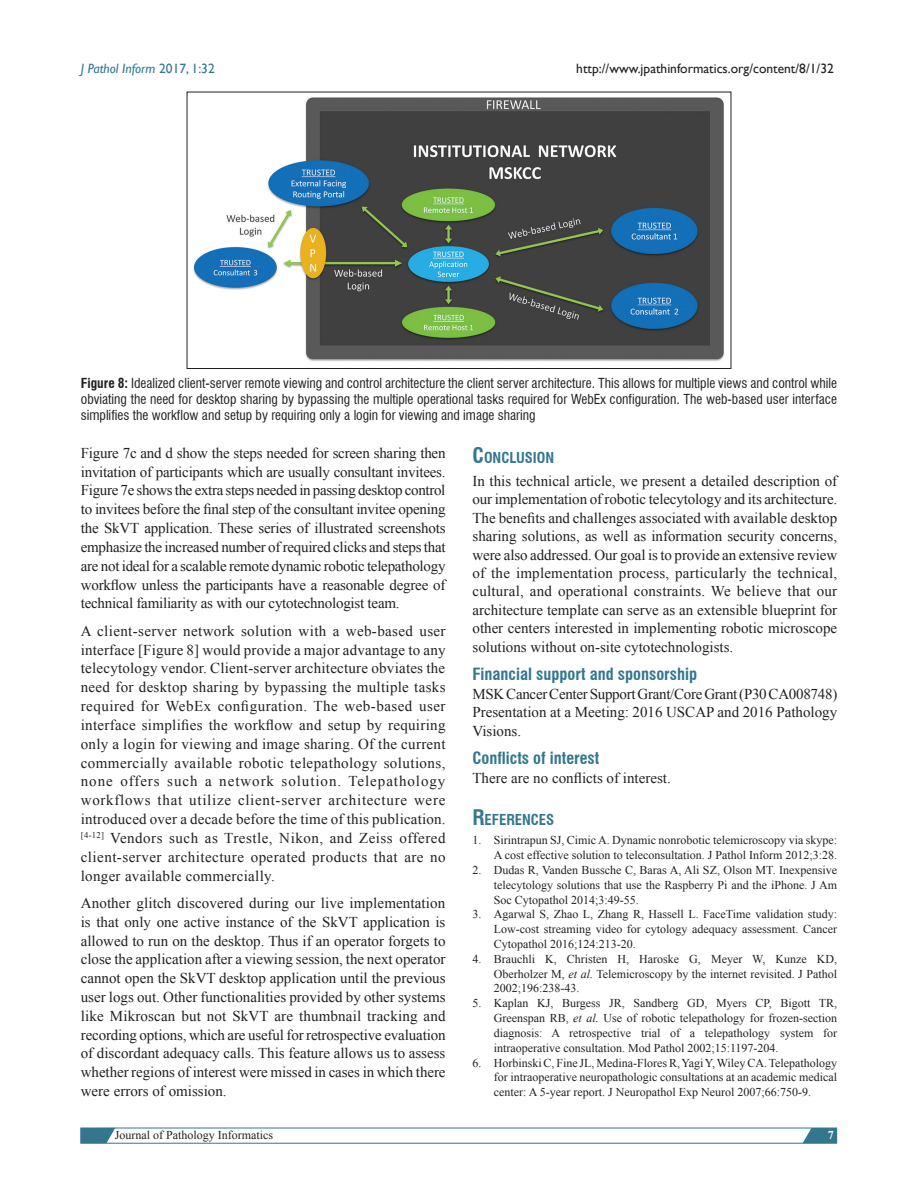
<style>
.page{position:relative;width:918px;height:1188px;background:#fff}
.page>*{position:absolute;margin:0;border:0;box-sizing:border-box;transform-origin:0 0}
.t1{font:700 condensed 16.5px "Swiss 721 BT";color:#33778f}
.TX{font:15px/18.9px "Times New Roman";color:#231f20;text-align:justify}
.t2{font:700 condensed 14.7px "Swiss 721 BT";color:#33778f}
.FGC{font:condensed 13.5px/16.2px "Swiss 721 BT";color:#231f20;text-align:justify}
.t3{font:13.5px "Gill Sans";color:#231f20}
.t4{font:italic 13.5px "Gill Sans";color:#33778f}
.REF{font:12px/14.9px "Times New Roman";color:#231f20;text-align:justify}
.t5{font:700 12px "Times New Roman";color:#fff}
.s1{font-style:normal}
.s2{font-weight:700}
.s3{font-size:21px}
.s4{font-style:italic}
</style>
<div class="page">
<svg style="left:80px;top:1128px;width:758px;height:16px"></svg>
<img style="left:193px;top:97px;width:532px;height:265px">
<div style="left:187px;top:92px;width:544px;height:277px;border:1px solid #231f20"></div>
<p class="t4" style="left:81px;top:61px;width:135px">J Pathol Inform <span class="s1">2017, 1:32</span></p>
<p class="t3" style="left:576px;top:61px;width:259px">http://www.jpathinformatics.org/content/8/1/32</p>
<p class="FGC" style="left:81px;top:375px;width:758px"><span class="s2">Figure 8:</span> Idealized client‑server remote viewing and control architecture the client server architecture. This allows for multiple views and control while obviating the need for desktop sharing by bypassing the multiple operational tasks required for WebEx configuration. The web‑based user interface simplifies the workflow and setup by requiring only a login for viewing and image sharing</p>
<p class="TX" style="left:81px;top:443px;width:366px">Figure 7c and d show the steps needed for screen sharing then invitation of participants which are usually consultant invitees.<br>Figure 7e shows the extra steps needed in passing desktop control to invitees before the final step of the consultant invitee opening the SkVT application. These series of illustrated screenshots emphasize the increased number of required clicks and steps that are not ideal for a scalable remote dynamic robotic telepathology workflow unless the participants have a reasonable degree of technical familiarity as with our cytotechnologist team.</p>
<p class="TX" style="left:81px;top:621px;width:366px">A client‑server network solution with a web‑based user interface [Figure 8] would provide a major advantage to any telecytology vendor. Client‑server architecture obviates the need for desktop sharing by bypassing the multiple tasks required for WebEx configuration. The web‑based user interface simplifies the workflow and setup by requiring only a login for viewing and image sharing. Of the current commercially available robotic telepathology solutions, none offers such a network solution. Telepathology workflows that utilize client‑server architecture were introduced over a decade before the time of this publication. <sup>[4‑12]</sup> Vendors such as Trestle, Nikon, and Zeiss offered client‑server architecture operated products that are no longer available commercially.</p>
<p class="TX" style="left:81px;top:893px;width:366px">Another glitch discovered during our live implementation is that only one active instance of the SkVT application is allowed to run on the desktop. Thus if an operator forgets to close the application after a viewing session, the next operator cannot open the SkVT desktop application until the previous user logs out. Other functionalities provided by other systems like Mikroscan but not SkVT are thumbnail tracking and recording options, which are useful for retrospective evaluation of discordant adequacy calls. This feature allows us to assess whether regions of interest were missed in cases in which there were errors of omission.</p>
<h1 class="t2" style="left:472px;top:449px;width:83px"><span class="s3">C</span>ONCLUSION</h1>
<p class="TX" style="left:472px;top:471px;width:366px;line-height:18.5px">In this technical article, we present a detailed description of our implementation of robotic telecytology and its architecture.<br>The benefits and challenges associated with available desktop sharing solutions, as well as information security concerns, were also addressed. Our goal is to provide an extensive review of the implementation process, particularly the technical, cultural, and operational constraints. We believe that our architecture template can serve as an extensible blueprint for other centers interested in implementing robotic microscope solutions without on‑site cytotechnologists.</p>
<h2 class="t1" style="left:472px;top:664px;width:226px">Financial support and sponsorship</h2>
<p class="TX" style="left:472px;top:684px;width:366px;line-height:18.5px">MSK Cancer Center Support Grant/Core Grant (P30 CA008748)<br>Presentation at a Meeting: 2016 USCAP and 2016 Pathology Visions.</p>
<h2 class="t1" style="left:472px;top:748px;width:128px">Conflicts of interest</h2>
<p class="TX" style="left:472px;top:768px;width:200px">There are no conflicts of interest.</p>
<h1 class="t2" style="left:472px;top:811px;width:83px"><span class="s3">R</span>EFERENCES</h1>
<p class="REF" style="left:472px;top:833px;width:366px;text-align:right">1. Sirintrapun SJ, Cimic A. Dynamic nonrobotic telemicroscopy via skype:<br>A cost effective solution to teleconsultation. J Pathol Inform 2012;3:28.</p>
<p class="REF" style="left:494px;top:862px;width:345px;text-indent:-21px">2. Dudas R, Vanden Bussche C, Baras A, Ali SZ, Olson MT. Inexpensive telecytology solutions that use the Raspberry Pi and the iPhone. J Am Soc Cytopathol 2014;3:49‑55.</p>
<p class="REF" style="left:494px;top:907px;width:345px;text-indent:-21px">3. Agarwal S, Zhao L, Zhang R, Hassell L. FaceTime validation study:<br>Low‑cost streaming video for cytology adequacy assessment. Cancer Cytopathol 2016;124:213‑20.</p>
<p class="REF" style="left:494px;top:951px;width:345px;text-indent:-21px">4. Brauchli K, Christen H, Haroske G, Meyer W, Kunze KD, Oberholzer M, <span class="s4">et al.</span> Telemicroscopy by the internet revisited. J Pathol 2002;196:238‑43.</p>
<p class="REF" style="left:494px;top:995px;width:345px;text-indent:-21px">5. Kaplan KJ, Burgess JR, Sandberg GD, Myers CP, Bigott TR, Greenspan RB, <span class="s4">et al.</span> Use of robotic telepathology for frozen‑section diagnosis: A retrospective trial of a telepathology system for intraoperative consultation. Mod Pathol 2002;15:1197‑204.</p>
<p class="REF" style="left:494px;top:1055px;width:345px;text-indent:-21px">6. HorbinskiC, Fine JL, Medina‑FloresR, YagiY, WileyCA. Telepathology for intraoperative neuropathologic consultations at an academic medical center: A 5‑year report. J Neuropathol Exp Neurol 2007;66:750‑9.</p>
<p class="REF" style="left:115px;top:1128px;width:160px">Journal of Pathology Informatics</p>
<p class="t5" style="left:828px;top:1127px;width:7px">7</p>
</div>
